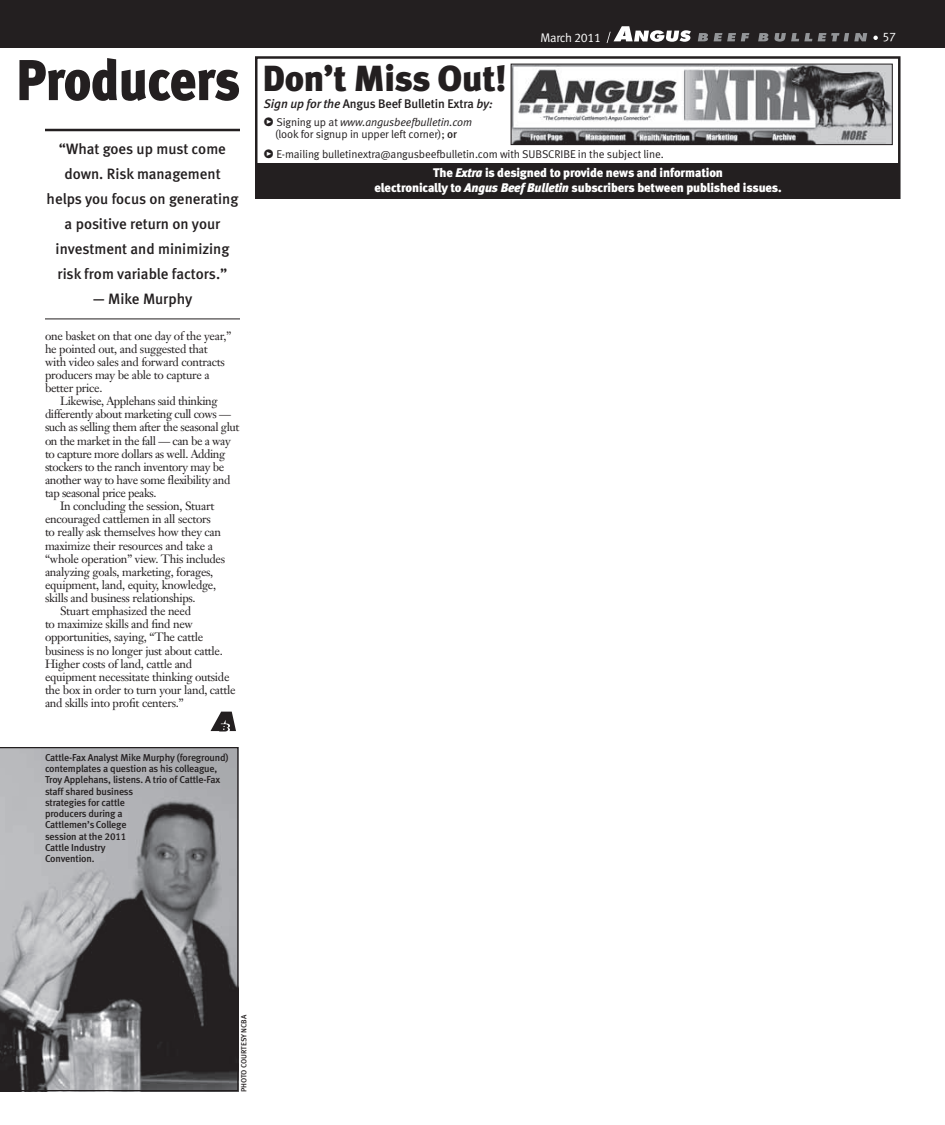
<style>
.page{position:relative;width:945px;height:1125px;background:#fff}
.page>*{position:absolute;margin:0;border:0;box-sizing:border-box;transform-origin:0 0}
.t1{font:57.5px "Meta Black LF";letter-spacing:-.01em;color:#231f20;scale:.9 1}
.t2{font:36.25px "Meta Black LF";letter-spacing:-.01em;color:#231f20}
.pull_quote{font:15px/25px "Meta Medium LF";color:#231f20;text-align:center}
.t3{font:12.5px/15px "Meta Black LF";letter-spacing:-.01em;color:#fff;text-align:center}
.t4{font:12.5px "Meta Medium LF";letter-spacing:-.01em;color:#231f20}
.t5{font:12.5px "Meta Normal LF";letter-spacing:-.025em;color:#fff}
.body_text{font:11.88px/13.1px "Janson Text";letter-spacing:-.025em;color:#231f20}
.t6{font:11.25px/11.2px "Meta Normal LF";letter-spacing:-.01em;color:#231f20;text-align:center}
.cutlines{font:10px/11.2px "Meta Medium LF";letter-spacing:-.015em;color:#231f20}
.photo_credit{font:7.5px "Meta Medium LF Caps";letter-spacing:-.015em;color:#231f20}
.s1{font-style:italic}
.s2{font-family:"Meta Black Caps Expert";font-size:11.88px}
.s3{font-family:"Meta Medium LF"}
</style>
<div class="page">
<div style="left:0;top:0;width:945px;height:47px;background:#231f20"></div>
<svg style="left:714px;top:33px;width:35px;height:8px"></svg>
<svg style="left:775px;top:33px;width:37px;height:9px"></svg>
<svg style="left:818px;top:33px;width:49px;height:8px"></svg>
<svg style="left:607px;top:26px;width:84px;height:17px"></svg>
<svg style="left:873px;top:36px;width:5px;height:4px"></svg>
<svg style="left:698px;top:33px;width:10px;height:8px"></svg>
<svg style="left:758px;top:33px;width:10px;height:8px"></svg>
<svg style="left:211px;top:712px;width:25px;height:20px"></svg>
<svg style="left:0;top:747px;width:238px;height:344px;background:#818083"></svg>
<div style="left:256px;top:163px;width:643px;height:35px;background:#231f20"></div>
<div style="left:255px;top:56px;width:646px;height:143px;border:2px solid #231f20"></div>
<img style="left:513px;top:66px;width:378px;height:77px">
<div style="left:511px;top:64px;width:382px;height:81px;border:1px solid #231f20"></div>
<hr style="left:45px;top:129px;width:195px;height:2px;background:#231f20">
<hr style="left:45px;top:319px;width:195px;height:1px;background:#231f20">
<h1 class="t1" style="left:16px;top:45px;width:250px">Producers</h1>
<p class="pull_quote" style="left:47px;top:136px;width:193px">“What goes up must come down. Risk management helps you focus on generating a positive return on your investment and minimizing risk from variable factors.”</p>
<p class="pull_quote" style="left:93px;top:286px;width:101px">— Mike Murphy</p>
<p class="body_text" style="left:45px;top:329px;width:188px">one basket on that one day of the year,” he pointed out, and suggested that with video sales and forward contracts producers may be able to capture a better price.</p>
<p class="body_text" style="left:45px;top:394px;width:196px;text-indent:15px">Likewise, Applehans said thinking differently about marketing cull cows — such as selling them after the seasonal glut on the market in the fall — can be a way to capture more dollars as well. Adding stockers to the ranch inventory may be another way to have some flexibility and tap seasonal price peaks.</p>
<p class="body_text" style="left:45px;top:499px;width:182px;text-indent:15px">In concluding the session, Stuart encouraged cattlemen in all sectors<br>to really ask themselves how they can maximize their resources and take a “whole operation” view. This includes analyzing goals, marketing, forages, equipment, land, equity, knowledge, skills and business relationships.</p>
<p class="body_text" style="left:45px;top:604px;width:192px;text-indent:15px">Stuart emphasized the need<br>to maximize skills and find new opportunities, saying, “The cattle business is no longer just about cattle.<br>Higher costs of land, cattle and equipment necessitate thinking outside the box in order to turn your land, cattle and skills into profit centers.”</p>
<p class="cutlines" style="left:45px;top:752px;width:185px">Cattle-Fax Analyst Mike Murphy (foreground) contemplates a question as his colleague,<br>Troy Applehans, listens. A trio of Cattle-Fax staff shared business<br>strategies for cattle<br>producers during a<br>Cattlemen’s College<br>session at the 2011<br>Cattle Industry<br>Convention.</p>
<p class="t2" style="left:263px;top:57px;width:246px">Don’t Miss Out!</p>
<p class="t4" style="left:264px;top:97px;width:230px"><span class="s1">Sign up for the</span> Angus Beef Bulletin Extra <span class="s1">by:</span></p>
<p class="t5" style="left:541px;top:31px;width:62px">March 2011</p>
<p class="t5" style="left:882px;top:30px;width:15px">57</p>
<p class="t6" style="left:264px;top:117px;width:210px"><span class="s2">x</span> Signing up at <span class="s1">www.angusbeefbulletin.com </span>(look for signup in upper left corner); <span class="s3">or</span></p>
<p class="t6" style="left:264px;top:148px;width:402px"><span class="s2">x</span> E-mailing bulletinextra@angusbeefbulletin.com with SUBSCRIBE in the subject line.</p>
<p class="t3" style="left:375px;top:165px;width:409px">The <span class="s1">Extra</span> is designed to provide news and information<br>electronically to <span class="s1">Angus Beef Bulletin</span> subscribers between published issues.</p>
<p class="photo_credit" style="left:239px;top:1092px;width:79px;rotate:-90deg">PHOTO COURTESY NCBA</p>
</div>
